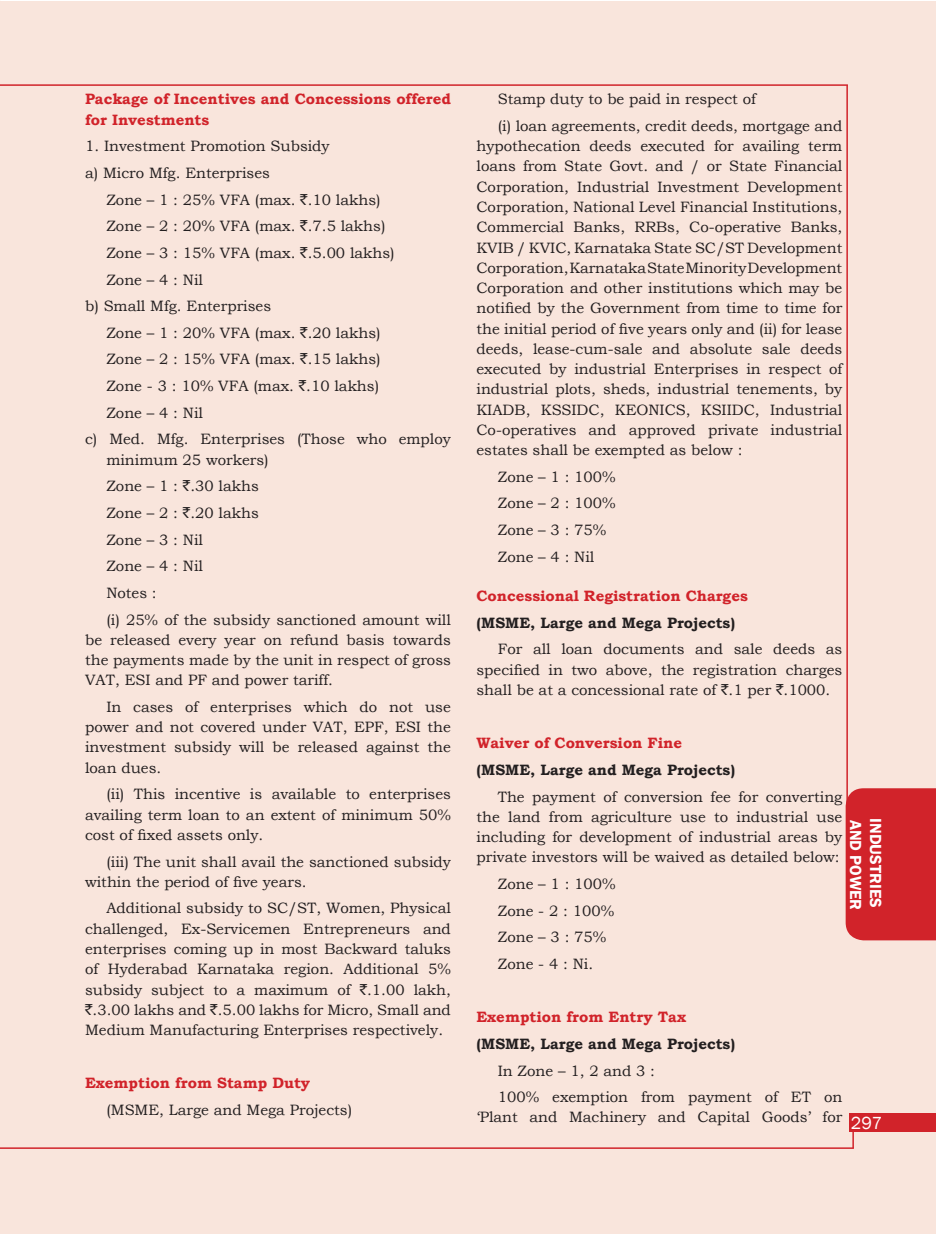
<style>
.page{position:relative;width:936px;height:1234px;background:#fff}
.page>*{position:absolute;margin:0;border:0;box-sizing:border-box;transform-origin:0 0}
.t1{font:18px "Franklin Gothic";color:#fff}
.t2{font:600 16.5px/20.2px "Franklin Gothic";color:#fff}
.t3{font:15px/20.2px "Bookman Old Style";color:#231f20}
.t4{font:700 15px/20.2px "Bookman Old Style";color:#d1232a}
.t5{font:700 15px "Bookman Old Style";color:#231f20}
.s1{font-family:"Rupee Foradian"}
.s2{font-weight:700;color:#d1232a}
</style>
<div class="page">
<div style="left:0;top:1px;width:935px;height:1231px;background:#f9e5dc"></div>
<hr style="left:0;top:84px;width:847px;height:2px;background:#d1232a">
<hr style="left:0;top:1147px;width:853px;height:1px;background:#d1232a">
<svg style="left:852px;top:1131px;width:1px;height:16px"></svg>
<div style="left:849px;top:1112px;width:86px;height:19px;background:#d1232a"></div>
<hr style="left:846px;top:85px;width:1px;height:722px;background:#d1232a">
<div style="left:845px;top:788px;width:90px;height:152px;background:#d1232a"></div>
<p class="t4" style="left:85px;top:89px;width:367px">Package of Incentives and Concessions offered for Investments</p>
<p class="t3" style="left:85px;top:136px;width:246px">1. Investment Promotion Subsidy</p>
<p class="t3" style="left:85px;top:163px;width:186px">a) Micro Mfg. Enterprises</p>
<p class="t3" style="left:106px;top:189px;width:276px">Zone – 1 : 25% VFA (max. <span class="s1">`</span>.10 lakhs)</p>
<p class="t3" style="left:106px;top:216px;width:280px">Zone – 2 : 20% VFA (max. <span class="s1">`</span>.7.5 lakhs)</p>
<p class="t3" style="left:106px;top:242px;width:290px">Zone – 3 : 15% VFA (max. <span class="s1">`</span>.5.00 lakhs)</p>
<p class="t3" style="left:106px;top:269px;width:98px">Zone – 4 : Nil</p>
<p class="t3" style="left:85px;top:296px;width:188px">b) Small Mfg. Enterprises</p>
<p class="t3" style="left:106px;top:322px;width:276px">Zone – 1 : 20% VFA (max. <span class="s1">`</span>.20 lakhs)</p>
<p class="t3" style="left:106px;top:349px;width:276px">Zone – 2 : 15% VFA (max. <span class="s1">`</span>.15 lakhs)</p>
<p class="t3" style="left:106px;top:376px;width:274px">Zone - 3 : 10% VFA (max. <span class="s1">`</span>.10 lakhs)</p>
<p class="t3" style="left:106px;top:402px;width:98px">Zone – 4 : Nil</p>
<p class="t3" style="left:85px;top:429px;width:367px">c) Med. Mfg. Enterprises (Those who employ</p>
<p class="t3" style="left:106px;top:446px;width:346px;line-height:26.5px">minimum 25 workers)<br>Zone – 1 : <span class="s1">`</span>.30 lakhs<br>Zone – 2 : <span class="s1">`</span>.20 lakhs<br>Zone – 3 : Nil<br>Zone – 4 : Nil<br>Notes :<br>(i) 25% of the subsidy sanctioned amount will</p>
<p class="t3" style="left:85px;top:629px;width:367px;text-align:justify">be released every year on refund basis towards the payments made by the unit in respect of gross VAT, ESI and PF and power tariff.</p>
<p class="t3" style="left:85px;top:696px;width:367px;text-align:justify;text-indent:21px">In cases of enterprises which do not use power and not covered under VAT, EPF, ESI the investment subsidy will be released against the loan dues.</p>
<p class="t3" style="left:85px;top:784px;width:367px;text-align:justify;text-indent:21px">(ii) This incentive is available to enterprises availing term loan to an extent of minimum 50% cost of fixed assets only.</p>
<p class="t3" style="left:85px;top:851px;width:367px;text-indent:21px">(iii) The unit shall avail the sanctioned subsidy within the period of five years.</p>
<p class="t3" style="left:85px;top:898px;width:367px;text-align:justify;text-indent:21px">Additional subsidy to SC/ST, Women, Physical challenged, Ex-Servicemen Entrepreneurs and enterprises coming up in most Backward taluks of Hyderabad Karnataka region. Additional 5% subsidy subject to a maximum of <span class="s1">`</span>.1.00 lakh, <span class="s1">`</span>.3.00 lakhs and <span class="s1">`</span>.5.00 lakhs for Micro, Small and Medium Manufacturing Enterprises respectively.</p>
<p class="t3" style="left:106px;top:1069px;width:247px;line-height:26.7px;text-indent:-21px"><span class="s2">Exemption from Stamp Duty </span>(MSME, Large and Mega Projects)</p>
<p class="t3" style="left:497px;top:86px;width:346px;line-height:26.7px">Stamp duty to be paid in respect of<br>(i) loan agreements, credit deeds, mortgage and</p>
<p class="t3" style="left:476px;top:136px;width:367px;text-align:justify">hypothecation deeds executed for availing term loans from State Govt. and / or State Financial Corporation, Industrial Investment Development Corporation, National Level Financial Institutions, Commercial Banks, RRBs, Co-operative Banks, KVIB / KVIC, Karnataka State SC/ST Development Corporation, Karnataka State Minority Development Corporation and other institutions which may be notified by the Government from time to time for the initial period of five years only and (ii) for lease deeds, lease-cum-sale and absolute sale deeds executed by industrial Enterprises in respect of industrial plots, sheds, industrial tenements, by KIADB, KSSIDC, KEONICS, KSIIDC, Industrial Co-operatives and approved private industrial estates shall be exempted as below :</p>
<p class="t3" style="left:497px;top:463px;width:119px;line-height:26.7px">Zone – 1 : 100%<br>Zone – 2 : 100%<br>Zone – 3 : 75%<br>Zone – 4 : Nil</p>
<p class="t4" style="left:476px;top:585px;width:273px">Concessional Registration Charges</p>
<p class="t5" style="left:476px;top:611px;width:260px">(MSME, Large and Mega Projects)</p>
<p class="t3" style="left:497px;top:639px;width:346px">For all loan documents and sale deeds as</p>
<p class="t3" style="left:476px;top:659px;width:367px">specified in two above, the registration charges shall be at a concessional rate of <span class="s1">`</span>.1 per <span class="s1">`</span>.1000.</p>
<p class="t4" style="left:476px;top:732px;width:207px">Waiver of Conversion Fine</p>
<p class="t5" style="left:476px;top:758px;width:260px">(MSME, Large and Mega Projects)</p>
<p class="t3" style="left:497px;top:786px;width:346px">The payment of conversion fee for converting</p>
<p class="t3" style="left:476px;top:806px;width:367px;text-align:justify">the land from agriculture use to industrial use including for development of industrial areas by private investors will be waived as detailed below:</p>
<p class="t3" style="left:497px;top:870px;width:119px;line-height:26.7px">Zone – 1 : 100%<br>Zone - 2 : 100%<br>Zone – 3 : 75%<br>Zone - 4 : Ni.</p>
<p class="t2" style="left:885px;top:818px;width:93px;rotate:90deg">Industries and power</p>
<p class="t4" style="left:476px;top:1006px;width:211px">Exemption from Entry Tax</p>
<p class="t5" style="left:476px;top:1032px;width:260px">(MSME, Large and Mega Projects)</p>
<p class="t3" style="left:497px;top:1060px;width:159px">In Zone – 1, 2 and 3 :</p>
<p class="t3" style="left:497px;top:1086px;width:346px">100% exemption from payment of ET on</p>
<p class="t3" style="left:476px;top:1106px;width:367px">‘Plant and Machinery and Capital Goods’ for</p>
<p class="t1" style="left:850px;top:1111px;width:33px">297</p>
</div>
